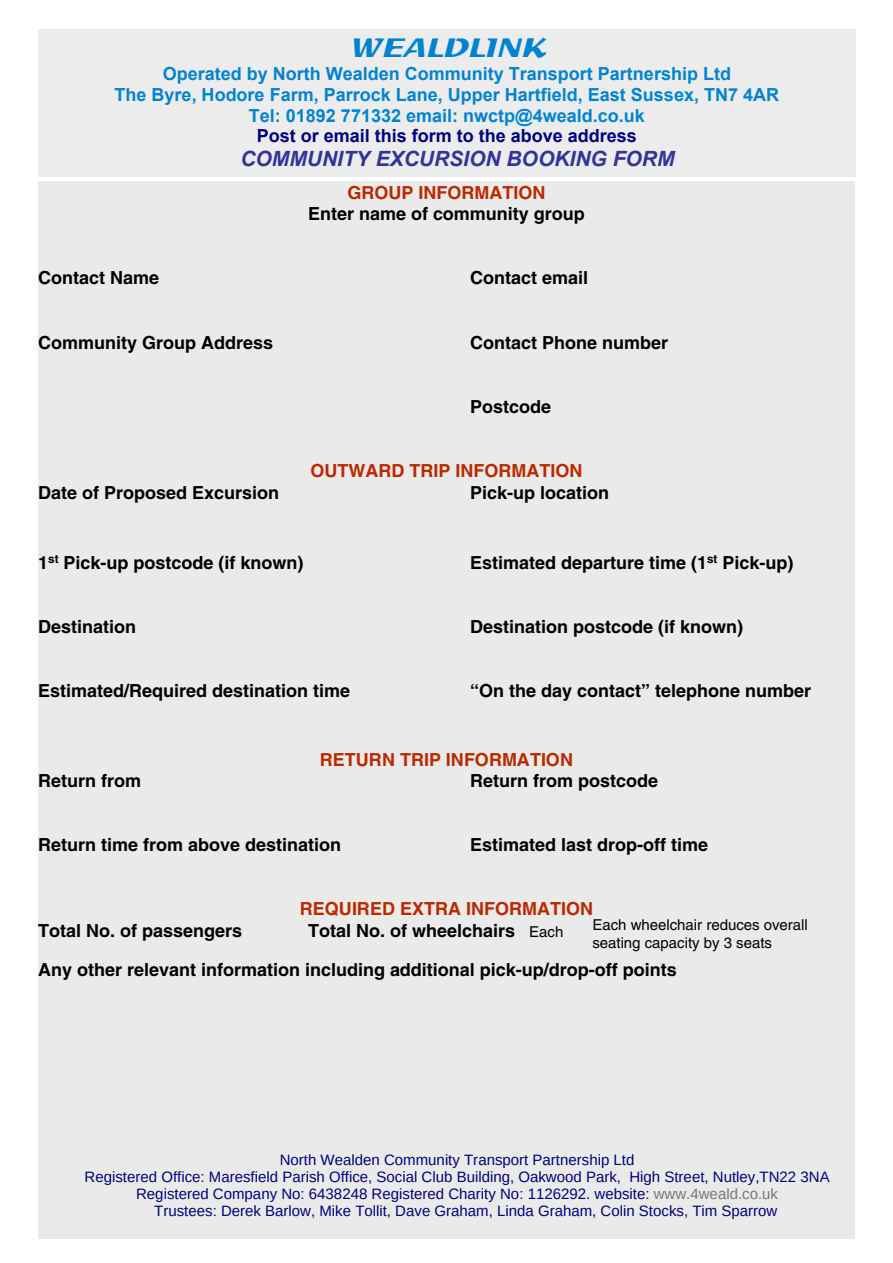
<style>
.page{position:relative;width:893px;height:1263px;background:#fff}
.page>*{position:absolute;margin:0;border:0;box-sizing:border-box;transform-origin:0 0}
.t1{font:27px "Sprint";color:#0084d1}
.t2{font:italic 700 21px "Arial";color:#339}
.t3{font:700 18px/38.7px "Helvetica";color:#000}
.t4{font:700 18px/20.7px "Arial";color:#0084d1;text-align:center}
.t5{font:700 18px "Helvetica";color:#ba2900}
.t6{font:700 18px "Arial";color:#000080}
.t7{font:15px "Liberation Sans";color:#000080}
.t8{font:15px/17.2px "Helvetica";color:#000}
.s1{font-weight:400;font-size:15px}
.s2{color:#777}
</style>
<div class="page">
<div style="left:38px;top:30px;width:817px;height:147px;background:#ececec"></div>
<div style="left:38px;top:181px;width:817px;height:1057px;background:#eaeae9"></div>
<h1 class="t1" style="left:349px;top:31px;width:197px">WEALDLINK</h1>
<p class="t4" style="left:115px;top:65px;width:666px">Operated by North Wealden Community Transport Partnership Ltd<br>The Byre, Hodore Farm, Parrock Lane, Upper Hartfield, East Sussex, TN7 4AR<br>Tel: 01892 771332 email: nwctp@4weald.co.uk</p>
<p class="t6" style="left:257px;top:129px;width:382px">Post or email this form to the above address</p>
<p class="t2" style="left:240px;top:150px;width:436px">COMMUNITY EXCURSION BOOKING FORM</p>
<p class="t5" style="left:347px;top:181px;width:200px">GROUP INFORMATION</p>
<p class="t3" style="left:308px;top:194px;width:278px">Enter name of community group</p>
<p class="t3" style="left:38px;top:258px;width:122px">Contact Name</p>
<p class="t3" style="left:470px;top:258px;width:119px">Contact email</p>
<p class="t3" style="left:38px;top:322px;width:236px">Community Group Address</p>
<p class="t3" style="left:470px;top:322px;width:199px">Contact Phone number</p>
<p class="t3" style="left:470px;top:387px;width:82px">Postcode</p>
<p class="t5" style="left:310px;top:460px;width:274px">OUTWARD TRIP INFORMATION</p>
<p class="t3" style="left:38px;top:472px;width:242px">Date of Proposed Excursion</p>
<p class="t3" style="left:470px;top:472px;width:140px">Pick-up location</p>
<p class="t3" style="left:38px;top:542px;width:267px">1<sup>st</sup> Pick-up postcode (if known)</p>
<p class="t3" style="left:470px;top:542px;width:325px">Estimated departure time (1<sup>st</sup> Pick-up)</p>
<p class="t3" style="left:38px;top:607px;width:99px">Destination</p>
<p class="t3" style="left:470px;top:607px;width:274px">Destination postcode (if known)</p>
<p class="t3" style="left:38px;top:671px;width:313px">Estimated/Required destination time</p>
<p class="t3" style="left:470px;top:671px;width:342px">“On the day contact” telephone number</p>
<p class="t5" style="left:320px;top:748px;width:255px">RETURN TRIP INFORMATION</p>
<p class="t3" style="left:38px;top:761px;width:104px">Return from</p>
<p class="t3" style="left:470px;top:761px;width:189px">Return from postcode</p>
<p class="t3" style="left:38px;top:825px;width:304px">Return time from above destination</p>
<p class="t3" style="left:470px;top:825px;width:239px">Estimated last drop-off time</p>
<p class="t5" style="left:300px;top:898px;width:295px">REQUIRED EXTRA INFORMATION</p>
<p class="t8" style="left:592px;top:916px;width:217px">Each wheelchair reduces overall seating capacity by 3 seats</p>
<p class="t3" style="left:38px;top:911px;width:205px">Total No. of passengers</p>
<p class="t3" style="left:38px;top:911px;width:640px;text-indent:270px">Total No. of wheelchairs <span class="s1">Each<br></span>Any other relevant information including additional pick-up/drop-off points</p>
<p class="t7" style="left:280px;top:1154px;width:356px">North Wealden Community Transport Partnership Ltd</p>
<p class="t7" style="left:85px;top:1171px;width:747px">Registered Office: Maresfield Parish Office, Social Club Building, Oakwood Park, High Street, Nutley,TN22 3NA</p>
<p class="t7" style="left:136px;top:1188px;width:643px">Registered Company No: 6438248 Registered Charity No: 1126292. website: <span class="s2">www.4weald.co.uk</span></p>
<p class="t7" style="left:154px;top:1205px;width:625px">Trustees: Derek Barlow, Mike Tollit, Dave Graham, Linda Graham, Colin Stocks, Tim Sparrow</p>
</div>
